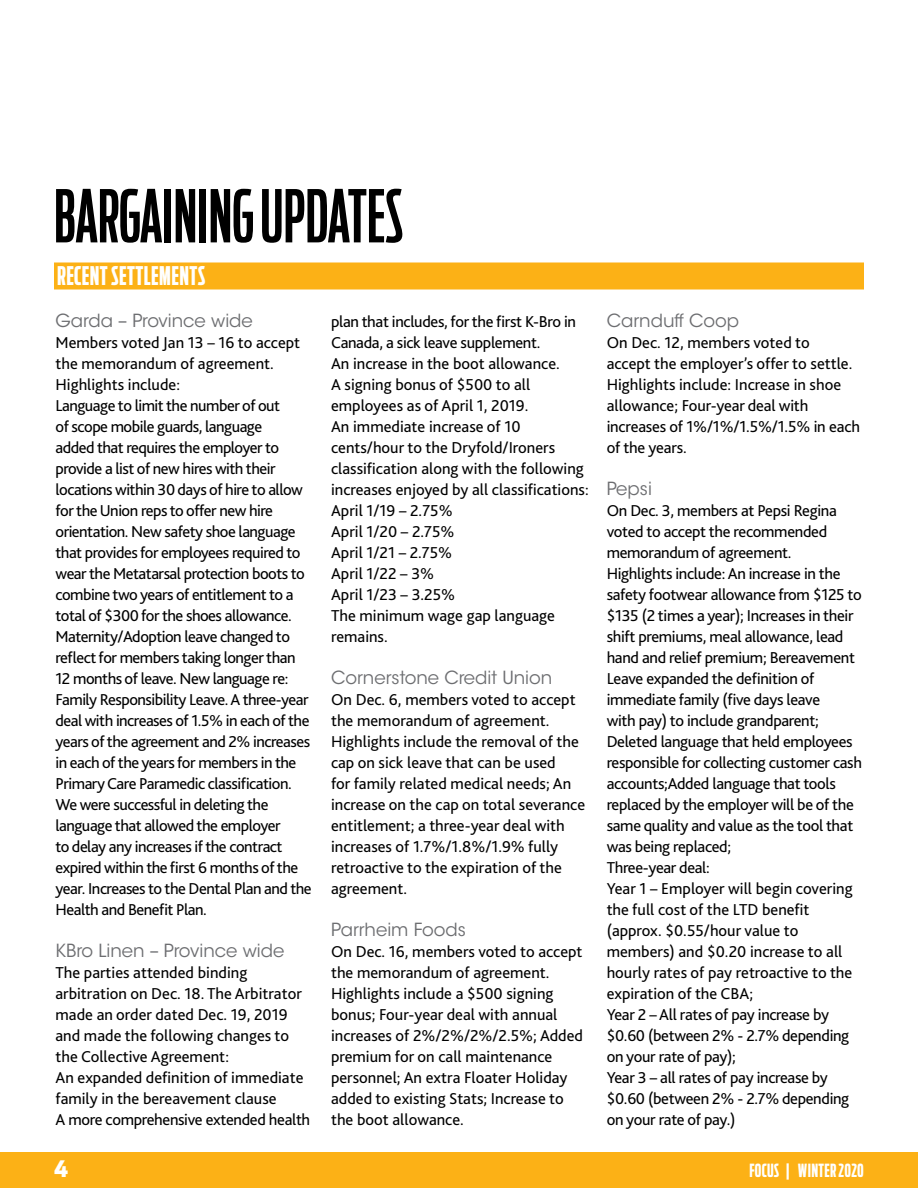
<style>
.page{position:relative;width:918px;height:1188px;background:#fff}
.page>*{position:absolute;margin:0;border:0;box-sizing:border-box;transform-origin:0 0}
.t1{font:500 72px "Antenna Comp";color:#000}
.t2{font:700 25.5px "Antenna Comp";letter-spacing:.02em;color:#fff}
.t3{font:900 22.5px "Antenna Cond";color:#fff}
.t4{font:18px "ITC Avant Garde Std";color:#6d6e71}
.t5{font:700 18px "Antenna Comp";letter-spacing:.02em;color:#fff}
.t6{font:16.5px/21px "Bliss 2";letter-spacing:-.02em;color:#000}
.t7{font:16.5px/21px "Bliss 2";color:#000}
</style>
<div class="page">
<div style="left:0;top:1152px;width:918px;height:36px;background:#fcb116"></div>
<div style="left:54px;top:263px;width:810px;height:27px;background:#fcb116"></div>
<h1 class="t1" style="left:54px;top:173px;width:351px">BARGAINING UPDATES</h1>
<h2 class="t2" style="left:57px;top:261px;width:150px">RECENT SETTLEMENTS</h2>
<p class="t4" style="left:56px;top:310px;width:199px">Garda – Province wide</p>
<p class="t6" style="left:56px;top:332px;width:258px">Members voted Jan 13 – 16 to accept the memorandum of agreement.<br>Highlights include:<br>Language to limit the number of out<br>of scope mobile guards, language<br>added that requires the employer to provide a list of new hires with their locations within 30 days of hire to allow for the Union reps to offer new hire orientation. New safety shoe language that provides for employees required to wear the Metatarsal protection boots to combine two years of entitlement to a total of $300 for the shoes allowance.<br>Maternity/Adoption leave changed to reflect for members taking longer than 12 months of leave. New language re:<br>Family Responsibility Leave. A three-year deal with increases of 1.5% in each of the years of the agreement and 2% increases in each of the years for members in the Primary Care Paramedic classification.<br>We were successful in deleting the language that allowed the employer<br>to delay any increases if the contract expired within the first 6 months of the year. Increases to the Dental Plan and the Health and Benefit Plan.</p>
<p class="t4" style="left:56px;top:940px;width:230px">KBro Linen – Province wide</p>
<p class="t7" style="left:56px;top:962px;width:256px">The parties attended binding arbitration on Dec. 18. The Arbitrator made an order dated Dec. 19, 2019 and made the following changes to the Collective Agreement:<br>An expanded definition of immediate family in the bereavement clause<br>A more comprehensive extended health</p>
<p class="t7" style="left:331px;top:311px;width:259px">plan that includes, for the first K-Bro in<br>Canada, a sick leave supplement.<br>An increase in the boot allowance.<br>A signing bonus of $500 to all employees as of April 1, 2019.<br>An immediate increase of 10 cents/hour to the Dryfold/Ironers classification along with the following increases enjoyed by all classifications:<br>April 1/19 – 2.75%<br>April 1/20 – 2.75%<br>April 1/21 – 2.75%<br>April 1/22 – 3%<br>April 1/23 – 3.25%<br>The minimum wage gap language remains.</p>
<p class="t4" style="left:331px;top:667px;width:223px">Cornerstone Credit Union</p>
<p class="t7" style="left:331px;top:689px;width:256px">On Dec. 6, members voted to accept the memorandum of agreement.<br>Highlights include the removal of the cap on sick leave that can be used<br>for family related medical needs; An increase on the cap on total severance entitlement; a three-year deal with increases of 1.7%/1.8%/1.9% fully retroactive to the expiration of the agreement.</p>
<p class="t4" style="left:331px;top:919px;width:136px">Parrheim Foods</p>
<p class="t7" style="left:331px;top:941px;width:254px">On Dec. 16, members voted to accept the memorandum of agreement.<br>Highlights include a $500 signing bonus; Four-year deal with annual increases of 2%/2%/2%/2.5%; Added premium for on call maintenance personnel; An extra Floater Holiday added to existing Stats; Increase to the boot allowance.</p>
<p class="t4" style="left:607px;top:310px;width:134px">Carnduff Coop</p>
<p class="t7" style="left:607px;top:332px;width:255px">On Dec. 12, members voted to<br>accept the employer’s offer to settle.<br>Highlights include: Increase in shoe allowance; Four-year deal with increases of 1%/1%/1.5%/1.5% in each of the years.</p>
<p class="t4" style="left:607px;top:478px;width:47px">Pepsi</p>
<p class="t6" style="left:607px;top:500px;width:257px">On Dec. 3, members at Pepsi Regina voted to accept the recommended memorandum of agreement.<br>Highlights include: An increase in the safety footwear allowance from $125 to $135 (2 times a year); Increases in their shift premiums, meal allowance, lead hand and relief premium; Bereavement<br>Leave expanded the definition of immediate family (five days leave<br>with pay) to include grandparent;<br>Deleted language that held employees responsible for collecting customer cash accounts;Added language that tools replaced by the employer will be of the same quality and value as the tool that was being replaced;<br>Three-year deal:<br>Year 1 – Employer will begin covering the full cost of the LTD benefit (approx. $0.55/hour value to members) and $0.20 increase to all hourly rates of pay retroactive to the expiration of the CBA;<br>Year 2 – All rates of pay increase by $0.60 (between 2% - 2.7% depending on your rate of pay);<br>Year 3 – all rates of pay increase by $0.60 (between 2% - 2.7% depending on your rate of pay.)</p>
<h3 class="t3" style="left:54px;top:1155px;width:16px">4</h3>
<p class="t5" style="left:750px;top:1159px;width:116px">FOCUS | WINTER 2020</p>
</div>
